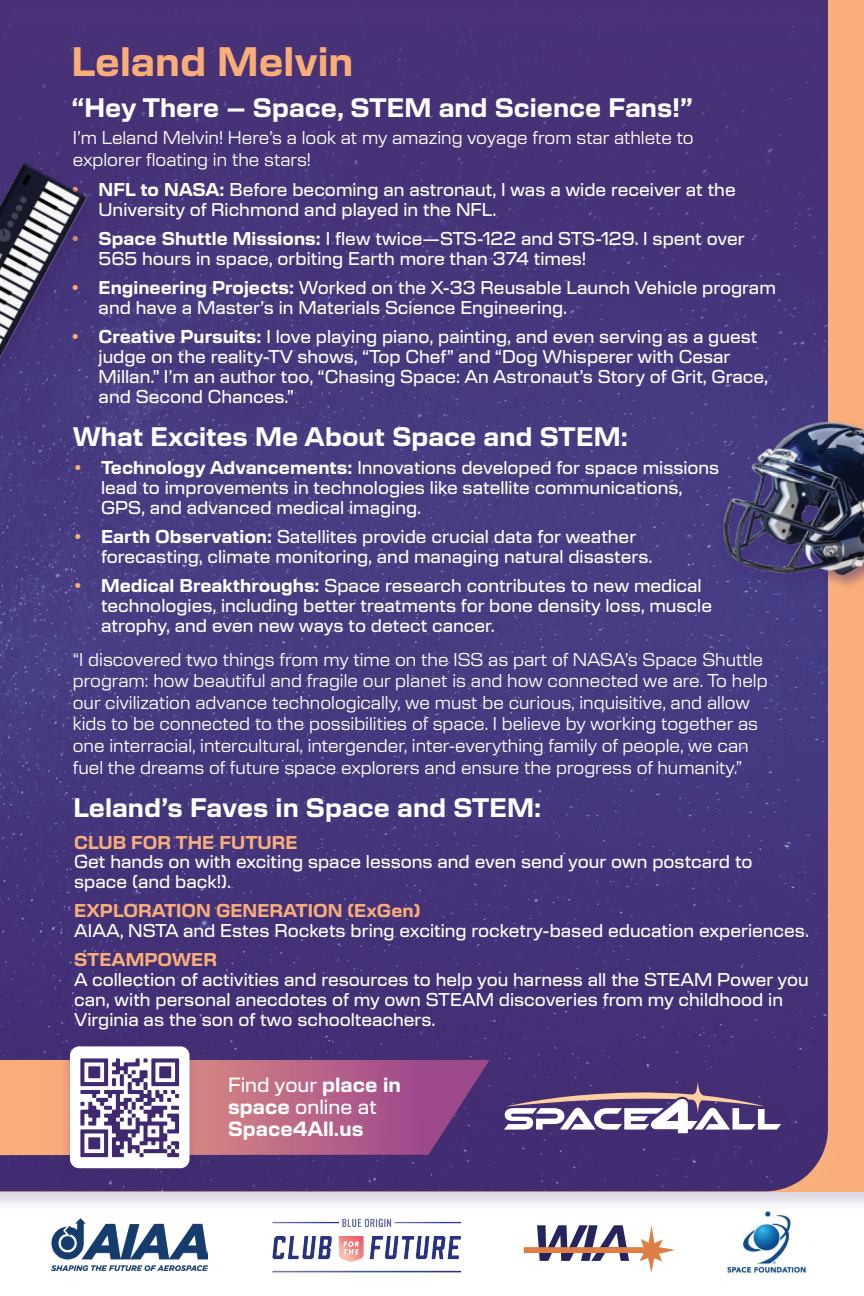
<style>
.page{position:relative;width:864px;height:1296px;background:#fff}
.page>*{position:absolute;margin:0;border:0;box-sizing:border-box;transform-origin:0 0}
.t1{font:700 40px "New Science";color:#f9ae78}
.t2{font:700 26px "New Science";color:#fff}
.t3{font:700 20px/22px "New Science";color:#fff}
.t4{font:500 18px/20px "New Science";color:#fff}
.t5{font:18px/21.6px "New Science";color:#fff}
.t6{font:700 18px "New Science";color:#f9ae78}
.t7{font:700 18px "New Science";color:#f9ae79}
.s1{font-weight:700;color:#f9ae79}
.s2{font-weight:700}
.s3{font-weight:500}
</style>
<div class="page">
<img style="left:727px;top:1218px;width:79px;height:56px">
<img style="left:52px;top:1219px;width:156px;height:52px">
<svg style="left:524px;top:1225px;width:151px;height:48px"></svg>
<img style="left:272px;top:1218px;width:189px;height:55px">
<div style="left:0;top:0;width:854px;height:1218px;background:#231f20;opacity:.75"></div>
<img style="left:0;top:0;width:828px;height:1191px">
<svg style="left:0;top:1060px;width:490px;height:95px;background:#b76a84"></svg>
<div style="left:60px;top:1036px;width:140px;height:143px;background:#3f296f;opacity:.25"></div>
<div style="left:70px;top:1046px;width:120px;height:122px;background:#fff;border-radius:9px"></div>
<svg style="left:504px;top:1081px;width:277px;height:52px"></svg>
<img style="left:706px;top:395px;width:158px;height:213px">
<div style="left:0;top:161px;width:102px;height:243px;background:#46377e"></div>
<img style="left:0;top:162px;width:88px;height:197px">
<svg style="left:80px;top:1058px;width:99px;height:99px"></svg>
<h1 class="t1" style="left:72px;top:33px;width:283px">Leland Melvin</h1>
<h2 class="t2" style="left:72px;top:89px;width:623px">“Hey There – Space, STEM and Science Fans!”</h2>
<p class="t5" style="left:73px;top:126px;width:622px">I’m Leland Melvin! Here’s a look at my amazing voyage from star athlete to explorer floating in the stars!</p>
<p class="t4" style="left:99px;top:178px;width:639px;text-indent:-27px"><span class="s1">•</span> <span class="s2">NFL to NASA:</span> Before becoming an astronaut, I was a wide receiver at the<br>University of Richmond and played in the NFL.</p>
<p class="t4" style="left:99px;top:227px;width:648px;text-indent:-27px"><span class="s1">•</span> <span class="s2">Space Shuttle Missions:</span> I flew twice—STS-122 and STS-129. I spent over<br>565 hours in space, orbiting Earth more than 374 times!</p>
<p class="t4" style="left:99px;top:276px;width:679px;text-indent:-27px"><span class="s1">•</span> <span class="s2">Engineering Projects:</span> Worked on the X-33 Reusable Launch Vehicle program and have a Master’s in Materials Science Engineering.</p>
<p class="t4" style="left:99px;top:325px;width:671px;text-indent:-27px"><span class="s1">•</span> <span class="s2">Creative Pursuits:</span> I love playing piano, painting, and even serving as a guest judge on the reality-TV shows, “Top Chef” and “Dog Whisperer with Cesar Millan.” I’m an author too, “Chasing Space: An Astronaut’s Story of Grit, Grace, and Second Chances.”</p>
<h2 class="t2" style="left:73px;top:418px;width:556px">What Excites Me About Space and STEM:</h2>
<p class="t4" style="left:101px;top:457px;width:620px;text-indent:-27px"><span class="s1">•</span> <span class="s2">Technology Advancements:</span> Innovations developed for space missions lead to improvements in technologies like satellite communications,<br>GPS, and advanced medical imaging.</p>
<p class="t4" style="left:101px;top:526px;width:553px;text-indent:-27px"><span class="s1">•</span> <span class="s2">Earth Observation:</span> Satellites provide crucial data for weather forecasting, climate monitoring, and managing natural disasters.</p>
<p class="t4" style="left:101px;top:575px;width:613px;text-indent:-27px"><span class="s1">•</span> <span class="s2">Medical Breakthroughs:</span> Space research contributes to new medical technologies, including better treatments for bone density loss, muscle atrophy, and even new ways to detect cancer.</p>
<p class="t5" style="left:73px;top:647px;width:696px">“I discovered two things from my time on the ISS as part of NASA’s Space Shuttle program: how beautiful and fragile our planet is and how connected we are. To help our civilization advance technologically, we must be curious, inquisitive, and allow kids to be connected to the possibilities of space. I believe by working together as one interracial, intercultural, intergender, inter-everything family of people, we can fuel the dreams of future space explorers and ensure the progress of humanity.”</p>
<h2 class="t2" style="left:74px;top:789px;width:469px">Leland’s Faves in Space and STEM:</h2>
<p class="t7" style="left:74px;top:829px;width:225px">CLUB FOR THE FUTURE</p>
<p class="t4" style="left:74px;top:851px;width:680px">Get hands on with exciting space lessons and even send your own postcard to space (and back!).</p>
<p class="t6" style="left:74px;top:898px;width:348px">EXPLORATION GENERATION (ExGen)</p>
<p class="t4" style="left:74px;top:920px;width:736px">AIAA, NSTA and Estes Rockets bring exciting rocketry-based education experiences.</p>
<p class="t6" style="left:74px;top:947px;width:144px">STEAMPOWER</p>
<p class="t4" style="left:74px;top:969px;width:736px">A collection of activities and resources to help you harness all the STEAM Power you can, with personal anecdotes of my own STEAM discoveries from my childhood in<br>Virginia as the son of two schoolteachers.</p>
<p class="t3" style="left:228px;top:1072px;width:174px"><span class="s3">Find your</span> place in space <span class="s3">online at<br></span>Space4All.us</p>
</div>
